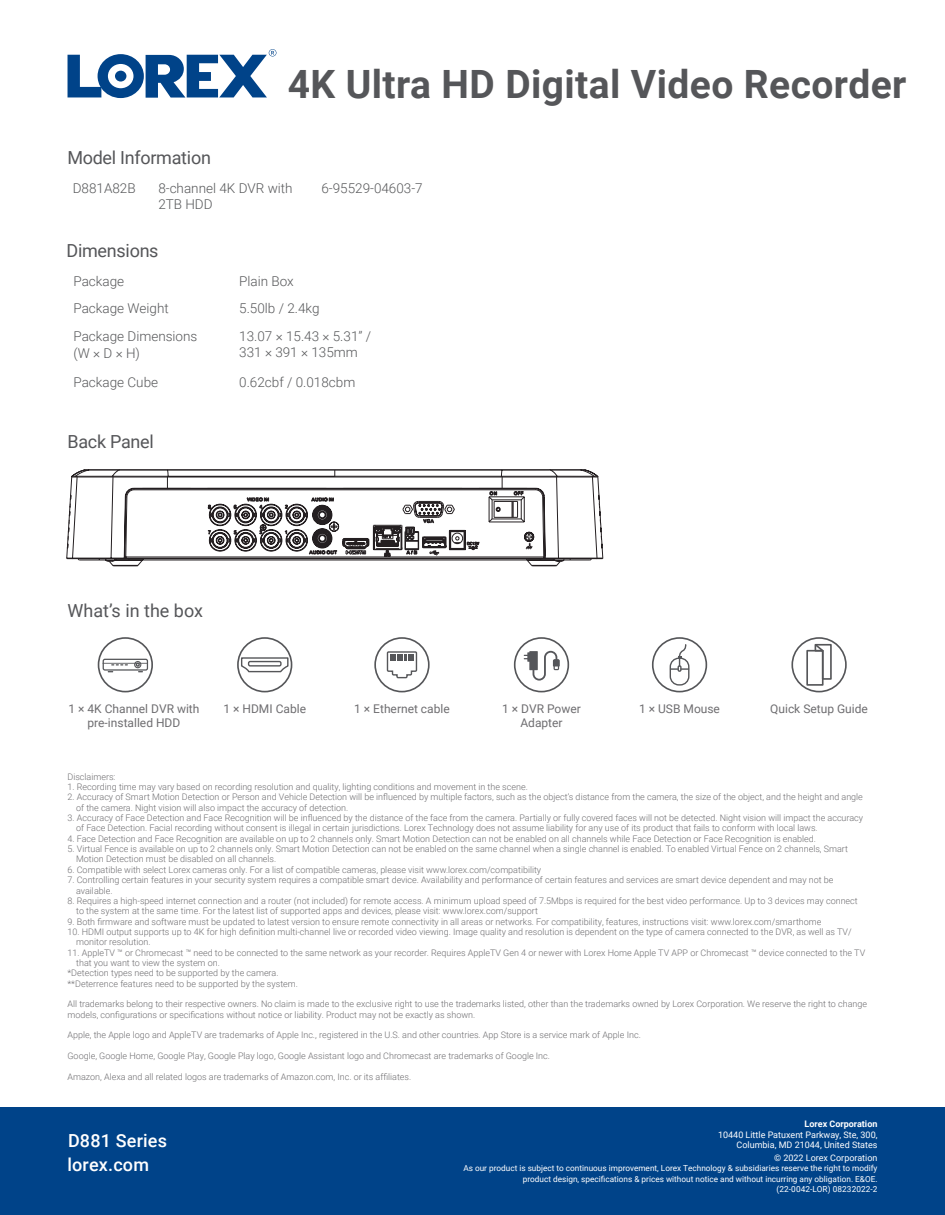
<style>
.page{position:relative;width:945px;height:1215px;background:#fff}
.page>*{position:absolute;margin:0;border:0;box-sizing:border-box;transform-origin:0 0}
.t1{font:700 39px "Roboto";letter-spacing:.01em;color:#555659}
.Specs_header{font:18px "Roboto";letter-spacing:-.015em;color:#555659}
.product_name_-_websi{font:500 18px "Roboto";letter-spacing:.01em;color:#fff}
.t2{font:300 13.5px/16.5px "Roboto";color:#57585a}
.Paragraph_Style_whit{font:12px/14.4px "Roboto";color:#6e6d70;text-align:center}
.Paragraph_Style_whit-2{font:300 9px/10.4px "Roboto";color:#6e6d70}
.t3{font:9px "Roboto";color:#fff}
.t4{font:700 9px "Roboto";color:#fff}
.t5{font:8.25px/10.8px "Roboto";color:#fff;text-align:right}
</style>
<div class="page">
<div style="left:0;top:1108px;width:945px;height:107px;background:#004389"></div>
<div style="left:806px;top:650px;width:18px;height:36px;border:2px solid #555659"></div>
<div style="left:791px;top:637px;width:56px;height:55px;border:2px solid #555659;border-radius:50%"></div>
<svg style="left:813px;top:643px;width:19px;height:38px"></svg>
<div style="left:652px;top:637px;width:55px;height:55px;border:2px solid #555659;border-radius:50%"></div>
<div style="left:670px;top:658px;width:20px;height:28px;border:1px solid #555659;border-radius:9px"></div>
<svg style="left:671px;top:644px;width:18px;height:28px"></svg>
<div style="left:514px;top:637px;width:55px;height:55px;border:2px solid #555659;border-radius:50%"></div>
<svg style="left:524px;top:651px;width:36px;height:30px"></svg>
<div style="left:374px;top:637px;width:56px;height:55px;border:2px solid #555659;border-radius:50%"></div>
<svg style="left:386px;top:651px;width:32px;height:28px"></svg>
<div style="left:237px;top:637px;width:55px;height:55px;border:2px solid #555659;border-radius:50%"></div>
<svg style="left:240px;top:657px;width:49px;height:17px"></svg>
<div style="left:248px;top:661px;width:34px;height:6px;border:1px solid #555659;border-radius:2px"></div>
<svg style="left:109px;top:661px;width:35px;height:7px"></svg>
<hr style="left:103px;top:663px;width:44px;height:1px;background:#6c6d70">
<div style="left:98px;top:637px;width:55px;height:55px;border:2px solid #555659;border-radius:50%"></div>
<div style="left:103px;top:659px;width:45px;height:12px;border:1px solid #555659;border-radius:2px"></div>
<div style="left:134px;top:661px;width:7px;height:7px;border:1px solid #555659;border-radius:50%"></div>
<svg style="left:136px;top:663px;width:7px;height:9px"></svg>
<svg style="left:108px;top:664px;width:19px;height:8px"></svg>
<svg style="left:67px;top:469px;width:536px;height:97px"></svg>
<svg style="left:68px;top:49px;width:208px;height:49px"></svg>
<p class="Specs_header" style="left:67px;top:145px;width:145px">Model Information</p>
<p class="t1" style="left:288px;top:56px;width:620px">4K Ultra HD Digital Video Recorder</p>
<p class="t2" style="left:73px;top:179px;width:64px">D881A82B</p>
<p class="t2" style="left:158px;top:179px;width:136px">8-channel 4K DVR with<br>2TB HDD</p>
<p class="t2" style="left:321px;top:179px;width:103px">6-95529-04603-7</p>
<p class="Specs_header" style="left:66px;top:238px;width:94px">Dimensions</p>
<p class="t2" style="left:74px;top:272px;width:52px">Package</p>
<p class="t2" style="left:239px;top:272px;width:56px">Plain Box</p>
<p class="t2" style="left:74px;top:300px;width:97px">Package Weight</p>
<p class="t2" style="left:239px;top:300px;width:82px">5.50lb / 2.4kg</p>
<p class="t2" style="left:74px;top:328px;width:125px">Package Dimensions (W × D × H)</p>
<p class="t2" style="left:239px;top:328px;width:133px">13.07 × 15.43 × 5.31” /</p>
<p class="t2" style="left:239px;top:344px;width:120px">331 × 391 × 135mm</p>
<p class="t2" style="left:74px;top:373px;width:86px">Package Cube</p>
<p class="t2" style="left:239px;top:373px;width:118px">0.62cbf / 0.018cbm</p>
<p class="Specs_header" style="left:67px;top:429px;width:88px">Back Panel</p>
<p class="Specs_header" style="left:68px;top:598px;width:137px">What’s in the box</p>
<p class="Paragraph_Style_whit" style="left:68px;top:701px;width:133px">1 × 4K Channel DVR with pre-installed HDD</p>
<p class="Paragraph_Style_whit" style="left:223px;top:701px;width:84px">1 × HDMI Cable</p>
<p class="Paragraph_Style_whit" style="left:354px;top:701px;width:97px">1 × Ethernet cable</p>
<p class="Paragraph_Style_whit" style="left:502px;top:701px;width:80px">1 × DVR Power<br>Adapter</p>
<p class="Paragraph_Style_whit" style="left:639px;top:701px;width:82px">1 × USB Mouse</p>
<p class="Paragraph_Style_whit" style="left:770px;top:701px;width:99px">Quick Setup Guide</p>
<p class="Paragraph_Style_whit-2" style="left:68px;top:771px;width:50px">Disclaimers:</p>
<p class="Paragraph_Style_whit-2" style="left:68px;top:781px;width:462px">1. Recording time may vary based on recording resolution and quality, lighting conditions and movement in the scene.</p>
<p class="Paragraph_Style_whit-2" style="left:76px;top:792px;width:788px;text-indent:-9px">2. Accuracy of Smart Motion Detection or Person and Vehicle Detection will be influenced by multiple factors, such as the object’s distance from the camera, the size of the object, and the height and angle of the camera. Night vision will also impact the accuracy of detection.</p>
<p class="Paragraph_Style_whit-2" style="left:76px;top:812px;width:789px;text-indent:-9px">3. Accuracy of Face Detection and Face Recognition will be influenced by the distance of the face from the camera. Partially or fully covered faces will not be detected. Night vision will impact the accuracy of Face Detection. Facial recording without consent is illegal in certain jurisdictions. Lorex Technology does not assume liability for any use of its product that fails to conform with local laws.</p>
<p class="Paragraph_Style_whit-2" style="left:68px;top:833px;width:750px">4. Face Detection and Face Recognition are available on up to 2 channels only. Smart Motion Detection can not be enabled on all channels while Face Detection or Face Recognition is enabled.</p>
<p class="Paragraph_Style_whit-2" style="left:76px;top:843px;width:773px;text-indent:-9px">5. Virtual Fence is available on up to 2 channels only. Smart Motion Detection can not be enabled on the same channel when a single channel is enabled. To enabled Virtual Fence on 2 channels, Smart<br>Motion Detection must be disabled on all channels.</p>
<p class="Paragraph_Style_whit-2" style="left:68px;top:864px;width:475px">6. Compatible with select Lorex cameras only. For a list of compatible cameras, please visit www.lorex.com/compatibility</p>
<p class="Paragraph_Style_whit-2" style="left:76px;top:874px;width:759px;text-indent:-9px">7. Controlling certain features in your security system requires a compatible smart device. Availability and performance of certain features and services are smart device dependent and may not be available.</p>
<p class="Paragraph_Style_whit-2" style="left:68px;top:895px;width:792px">8. Requires a high-speed internet connection and a router (not included) for remote access. A minimum upload speed of 7.5Mbps is required for the best video performance. Up to 3 devices may connect</p>
<p class="Paragraph_Style_whit-2" style="left:76px;top:906px;width:463px">to the system at the same time. For the latest list of supported apps and devices, please visit: www.lorex.com/support</p>
<p class="Paragraph_Style_whit-2" style="left:68px;top:916px;width:756px">9. Both firmware and software must be updated to latest version to ensure remote connectivity in all areas or networks. For compatibility, features, instructions visit: www.lorex.com/smarthome</p>
<p class="Paragraph_Style_whit-2" style="left:68px;top:926px;width:786px">10. HDMI output supports up to 4K for high definition multi-channel live or recorded video viewing. Image quality and resolution is dependent on the type of camera connected to the DVR, as well as TV/</p>
<p class="Paragraph_Style_whit-2" style="left:76px;top:937px;width:76px">monitor resolution.</p>
<p class="Paragraph_Style_whit-2" style="left:68px;top:947px;width:799px">11. AppleTV ™ or Chromecast ™ need to be connected to the same network as your recorder. Requires AppleTV Gen 4 or newer with Lorex Home Apple TV APP or Chromecast ™ device connected to the TV</p>
<p class="Paragraph_Style_whit-2" style="left:76px;top:957px;width:145px">that you want to view the system on.</p>
<p class="Paragraph_Style_whit-2" style="left:68px;top:968px;width:212px">*Detection types need to be supported by the camera.</p>
<p class="Paragraph_Style_whit-2" style="left:68px;top:978px;width:232px">**Deterrence features need to be supported by the system.</p>
<p class="Paragraph_Style_whit-2" style="left:68px;top:999px;width:801px">All trademarks belong to their respective owners. No claim is made to the exclusive right to use the trademarks listed, other than the trademarks owned by Lorex Corporation. We reserve the right to change</p>
<p class="Paragraph_Style_whit-2" style="left:68px;top:1009px;width:409px">models, configurations or specifications without notice or liability. Product may not be exactly as shown.</p>
<p class="Paragraph_Style_whit-2" style="left:68px;top:1030px;width:575px">Apple, the Apple logo and AppleTV are trademarks of Apple Inc., registered in the U.S. and other countries. App Store is a service mark of Apple Inc.</p>
<p class="Paragraph_Style_whit-2" style="left:68px;top:1050px;width:484px">Google, Google Home, Google Play, Google Play logo, Google Assistant logo and Chromecast are trademarks of Google Inc.</p>
<p class="Paragraph_Style_whit-2" style="left:68px;top:1071px;width:345px">Amazon, Alexa and all related logos are trademarks of Amazon.com, Inc. or its affiliates.</p>
<p class="product_name_-_websi" style="left:68px;top:1128px;width:101px">D881 Series</p>
<p class="product_name_-_websi" style="left:68px;top:1152px;width:83px">lorex.com</p>
<p class="t4" style="left:805px;top:1117px;width:74px">Lorex Corporation</p>
<p class="t3" style="left:718px;top:1128px;width:161px">10440 Little Patuxent Parkway, Ste, 300,</p>
<p class="t3" style="left:737px;top:1139px;width:142px">Columbia, MD 21044, United States</p>
<p class="t3" style="left:774px;top:1152px;width:105px">© 2022 Lorex Corporation</p>
<p class="t5" style="left:463px;top:1163px;width:416px">As our product is subject to continuous improvement, Lorex Technology &amp; subsidiaries reserve the right to modify product design, specifications &amp; prices without notice and without incurring any obligation. E&amp;OE.</p>
<p class="t5" style="left:777px;top:1183px;width:102px">(22-0042-LOR) 08232022-2</p>
</div>
